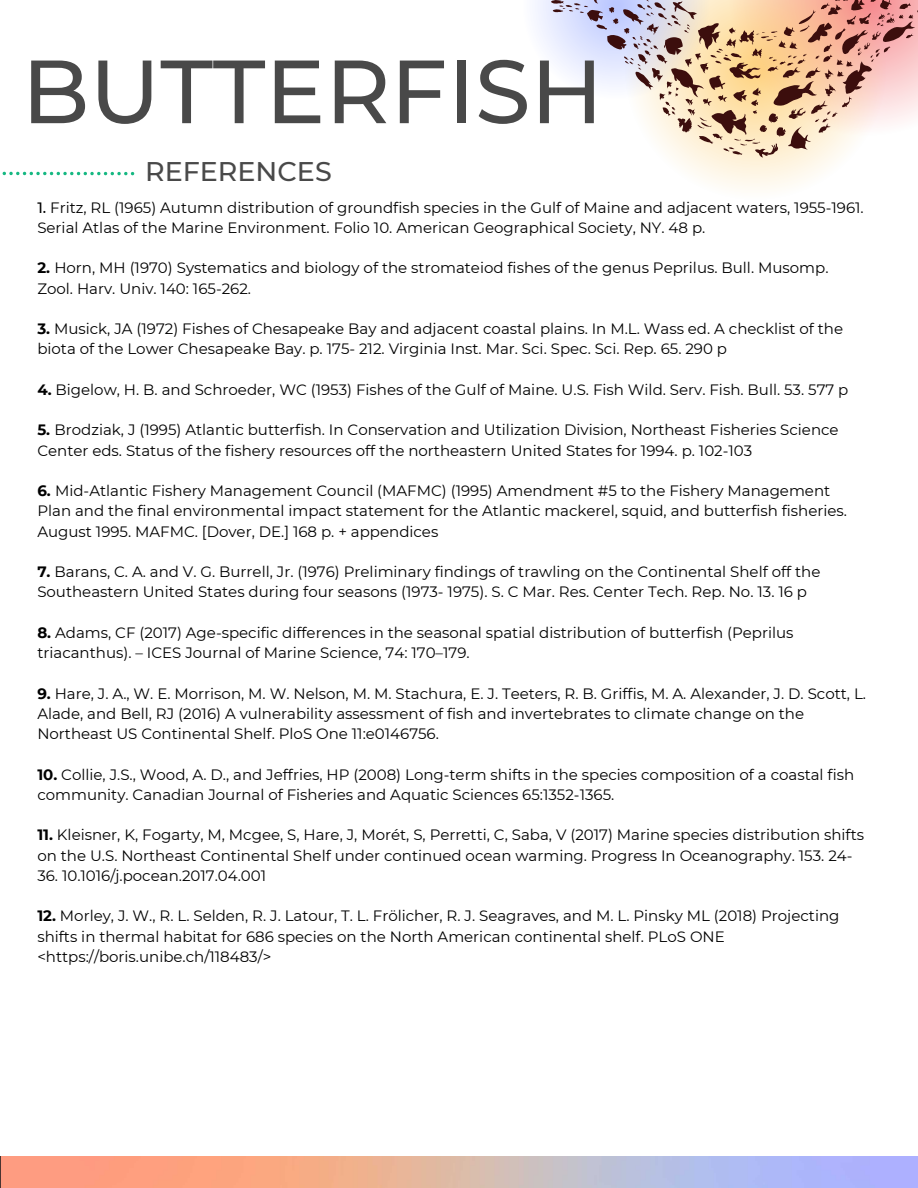
<style>
.page{position:relative;width:918px;height:1188px;background:#fff}
.page>*{position:absolute;margin:0;border:0;box-sizing:border-box;transform-origin:0 0}
.t1{font:500 89.55px "Montserrat";color:#494949}
.t2{font:500 27px "Montserrat";color:#494949}
.t3{font:15px/20.2px "Montserrat";color:#000}
.s1{font-weight:500}
.s2{font-weight:700}
</style>
<div class="page">
<svg style="left:674px;top:158px;width:163px;height:32px;fill:#fef9ef"></svg>
<svg style="left:535px;top:0;width:383px;height:158px"></svg>
<svg style="left:2px;top:171px;width:132px;height:4px"></svg>
<svg style="left:0;top:1156px;width:918px;height:32px"></svg>
<p class="t1" style="left:22px;top:37px;width:583px">BUTTERFISH</p>
<p class="t2" style="left:145px;top:155px;width:188px">REFERENCES</p>
<p class="t3" style="left:37px;top:197px;width:828px"><span class="s1">1.</span> Fritz, RL (1965) Autumn distribution of groundfish species in the Gulf of Maine and adjacent waters, 1955-1961.<br>Serial Atlas of the Marine Environment. Folio 10. American Geographical Society, NY. 48 p.</p>
<p class="t3" style="left:37px;top:258px;width:793px"><span class="s2">2.</span> Horn, MH (1970) Systematics and biology of the stromateiod fishes of the genus Peprilus. Bull. Musomp.<br>Zool. Harv. Univ. 140: 165-262.</p>
<p class="t3" style="left:37px;top:319px;width:807px"><span class="s2">3.</span> Musick, JA (1972) Fishes of Chesapeake Bay and adjacent coastal plains. In M.L. Wass ed. A checklist of the biota of the Lower Chesapeake Bay. p. 175- 212. Virginia Inst. Mar. Sci. Spec. Sci. Rep. 65. 290 p</p>
<p class="t3" style="left:37px;top:379px;width:813px"><span class="s2">4.</span> Bigelow, H. B. and Schroeder, WC (1953) Fishes of the Gulf of Maine. U.S. Fish Wild. Serv. Fish. Bull. 53. 577 p</p>
<p class="t3" style="left:37px;top:420px;width:803px"><span class="s2">5.</span> Brodziak, J (1995) Atlantic butterfish. In Conservation and Utilization Division, Northeast Fisheries Science<br>Center eds. Status of the fishery resources off the northeastern United States for 1994. p. 102-103</p>
<p class="t3" style="left:37px;top:481px;width:811px"><span class="s2">6.</span> Mid-Atlantic Fishery Management Council (MAFMC) (1995) Amendment #5 to the Fishery Management<br>Plan and the final environmental impact statement for the Atlantic mackerel, squid, and butterfish fisheries.<br>August 1995. MAFMC. [Dover, DE.] 168 p. + appendices</p>
<p class="t3" style="left:37px;top:562px;width:785px"><span class="s2">7.</span> Barans, C. A. and V. G. Burrell, Jr. (1976) Preliminary findings of trawling on the Continental Shelf off the<br>Southeastern United States during four seasons (1973- 1975). S. C Mar. Res. Center Tech. Rep. No. 13. 16 p</p>
<p class="t3" style="left:37px;top:622px;width:758px"><span class="s2">8.</span> Adams, CF (2017) Age-specific differences in the seasonal spatial distribution of butterfish (Peprilus triacanthus). – ICES Journal of Marine Science, 74: 170–179.</p>
<p class="t3" style="left:37px;top:683px;width:830px"><span class="s2">9.</span> Hare, J. A., W. E. Morrison, M. W. Nelson, M. M. Stachura, E. J. Teeters, R. B. Griffis, M. A. Alexander, J. D. Scott, L.<br>Alade, and Bell, RJ (2016) A vulnerability assessment of fish and invertebrates to climate change on the<br>Northeast US Continental Shelf. PloS One 11:e0146756.</p>
<p class="t3" style="left:37px;top:764px;width:818px"><span class="s2">10.</span> Collie, J.S., Wood, A. D., and Jeffries, HP (2008) Long-term shifts in the species composition of a coastal fish community. Canadian Journal of Fisheries and Aquatic Sciences 65:1352-1365.</p>
<p class="t3" style="left:37px;top:825px;width:828px"><span class="s2">11.</span> Kleisner, K, Fogarty, M, Mcgee, S, Hare, J, Morét, S, Perretti, C, Saba, V (2017) Marine species distribution shifts on the U.S. Northeast Continental Shelf under continued ocean warming. Progress In Oceanography. 153. 24-</p>
<p class="t3" style="left:37px;top:865px;width:230px">36. 10.1016/j.pocean.2017.04.001</p>
<p class="t3" style="left:37px;top:906px;width:804px"><span class="s2">12.</span> Morley, J. W., R. L. Selden, R. J. Latour, T. L. Frölicher, R. J. Seagraves, and M. L. Pinsky ML (2018) Projecting shifts in thermal habitat for 686 species on the North American continental shelf. PLoS ONE &lt;https://boris.unibe.ch/118483/&gt;</p>
</div>
